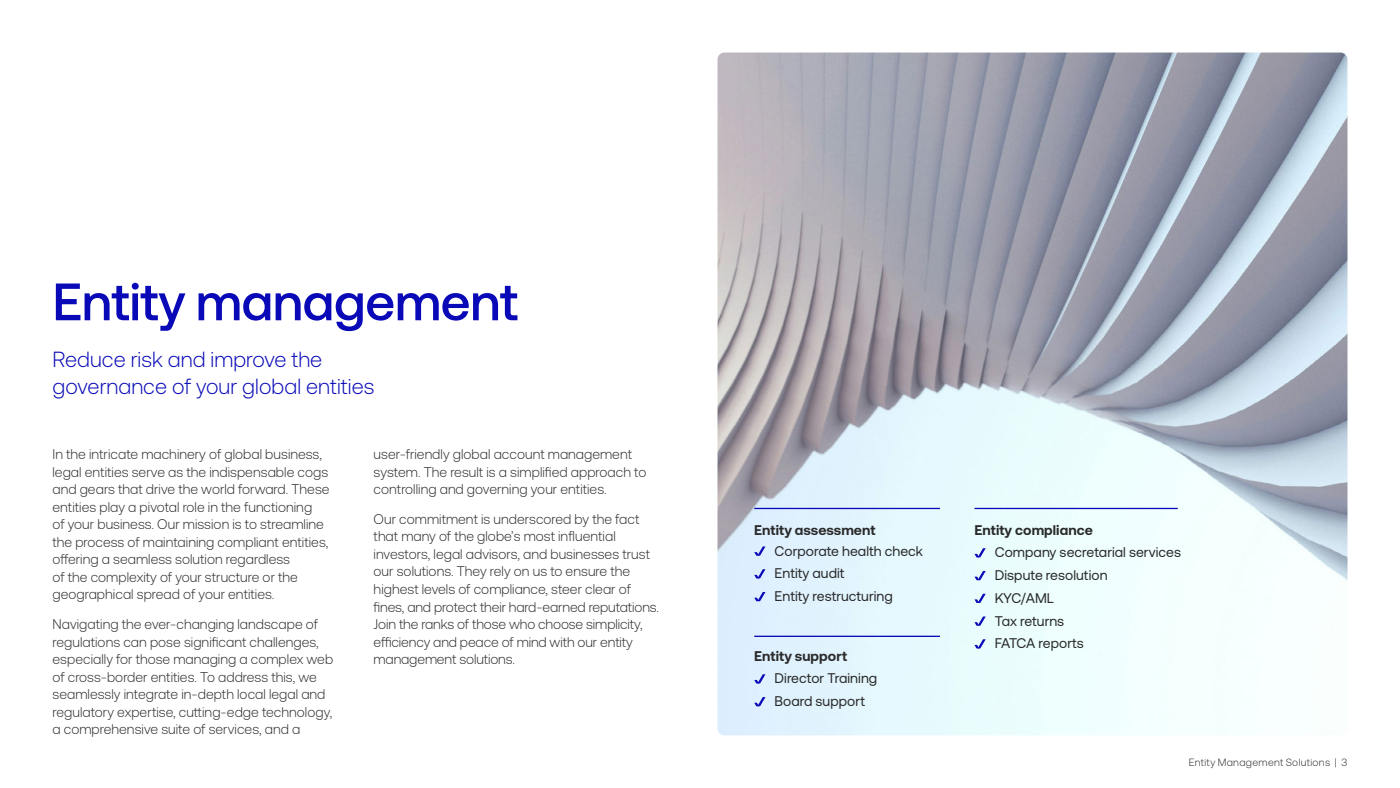
<style>
.page{position:relative;width:1400px;height:788px;background:#fff}
.page>*{position:absolute;margin:0;border:0;box-sizing:border-box;transform-origin:0 0}
.t1{font:500 52.5px "Vistra Sans";letter-spacing:-.005em;color:#0909b7}
.t2{font:300 21.88px/27.1px "Vistra Sans";letter-spacing:.005em;color:#0909b7}
.t3{font:300 14px/17.5px "Vistra Sans";letter-spacing:.005em;color:#2a2a2a}
.t4{font:14px/22.8px "Vistra Sans";letter-spacing:.005em;color:#2a2a2a}
.t5{font:700 14px "Vistra Sans";letter-spacing:.005em;color:#2a2a2a}
.t6{font:300 10.5px "Vistra Sans";letter-spacing:.035em;color:#2a2a2a}
</style>
<div class="page">
<img style="left:718px;top:52px;width:630px;height:683px">
<svg style="left:754px;top:546px;width:11px;height:9px"></svg>
<svg style="left:754px;top:569px;width:11px;height:9px"></svg>
<svg style="left:754px;top:592px;width:11px;height:9px"></svg>
<svg style="left:974px;top:548px;width:12px;height:9px"></svg>
<svg style="left:974px;top:571px;width:12px;height:9px"></svg>
<svg style="left:974px;top:593px;width:12px;height:10px"></svg>
<svg style="left:974px;top:616px;width:12px;height:9px"></svg>
<svg style="left:974px;top:639px;width:12px;height:9px"></svg>
<svg style="left:754px;top:674px;width:11px;height:9px"></svg>
<svg style="left:754px;top:697px;width:11px;height:9px"></svg>
<hr style="left:754px;top:508px;width:186px;height:1px;background:#0909b7">
<hr style="left:974px;top:508px;width:204px;height:1px;background:#0909b7">
<hr style="left:754px;top:635px;width:186px;height:2px;background:#0909b7">
<h1 class="t1" style="left:52px;top:273px;width:467px">Entity management</h1>
<h2 class="t2" style="left:52px;top:346px;width:323px">Reduce risk and improve the governance of your global entities</h2>
<p class="t3" style="left:52px;top:445px;width:279px">In the intricate machinery of global business, legal entities serve as the indispensable cogs and gears that drive the world forward. These entities play a pivotal role in the functioning<br>of your business. Our mission is to streamline the process of maintaining compliant entities, offering a seamless solution regardless<br>of the complexity of your structure or the geographical spread of your entities.</p>
<p class="t3" style="left:52px;top:615px;width:282px">Navigating the ever-changing landscape of regulations can pose significant challenges, especially for those managing a complex web of cross-border entities. To address this, we seamlessly integrate in-depth local legal and regulatory expertise, cutting-edge technology, a comprehensive suite of services, and a</p>
<p class="t3" style="left:374px;top:445px;width:274px">user-friendly global account management system. The result is a simplified approach to controlling and governing your entities.</p>
<p class="t3" style="left:374px;top:510px;width:287px">Our commitment is underscored by the fact that many of the globe’s most influential investors, legal advisors, and businesses trust our solutions. They rely on us to ensure the highest levels of compliance, steer clear of fines, and protect their hard-earned reputations.<br>Join the ranks of those who choose simplicity, efficiency and peace of mind with our entity management solutions.</p>
<p class="t5" style="left:754px;top:522px;width:123px">Entity assessment</p>
<p class="t4" style="left:775px;top:539px;width:150px">Corporate health check<br>Entity audit<br>Entity restructuring</p>
<p class="t5" style="left:754px;top:648px;width:94px">Entity support</p>
<p class="t4" style="left:775px;top:667px;width:104px">Director Training<br>Board support</p>
<p class="t5" style="left:974px;top:522px;width:120px">Entity compliance</p>
<p class="t4" style="left:995px;top:541px;width:188px">Company secretarial services<br>Dispute resolution<br>KYC/AML<br>Tax returns<br>FATCA reports</p>
<p class="t6" style="left:1189px;top:756px;width:160px">Entity Management Solutions | 3</p>
</div>
